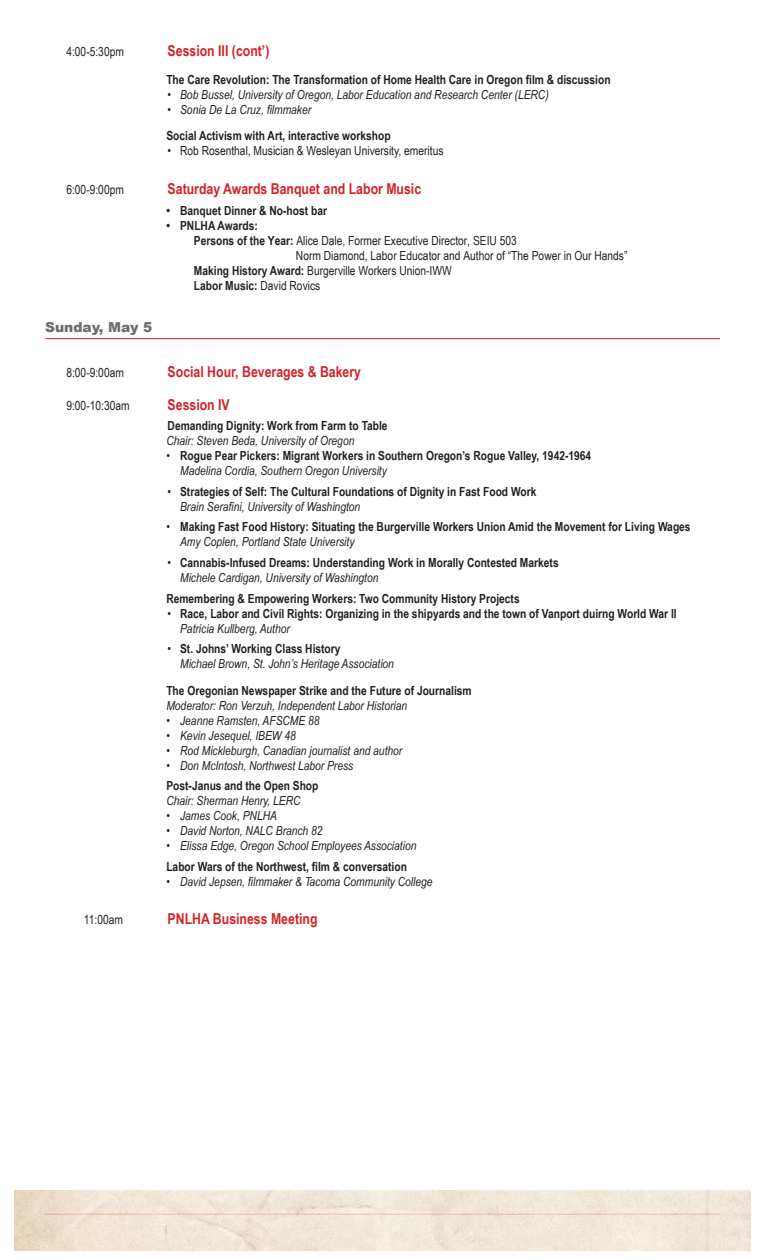
<style>
.page{position:relative;width:765px;height:1260px;background:#fff}
.page>*{position:absolute;margin:0;border:0;box-sizing:border-box;transform-origin:0 0}
.t1{font:700 15px "Arial Narrow";color:#d1232a}
.t2{font:900 13.75px "Arial";color:#6c6d70}
.t3{font:700 12.5px/15px "Arial Narrow";color:#231f20}
.t4{font:italic 12.5px/20.6px "Arial Narrow";color:#231f20}
.t5{font:12.5px "Arial Narrow";color:#231f20}
.s1{font-style:normal}
.s2{font-weight:400}
.s3{font-weight:400;font-style:italic}
.s4{font-weight:700}
.s5{font-weight:700;font-style:normal}
</style>
<div class="page">
<hr style="left:45px;top:338px;width:675px;height:1px;background:#d1232a">
<p class="t5" style="left:66px;top:42px;width:59px">4:00-5:30pm</p>
<p class="t1" style="left:168px;top:39px;width:103px">Session III (cont’)</p>
<p class="t3" style="left:166px;top:72px;width:446px">The Care Revolution: The Transformation of Home Health Care in Oregon film &amp; discussion</p>
<p class="t4" style="left:168px;top:84px;width:383px"><span class="s1">•</span> Bob Bussel, University of Oregon, Labor Education and Research Center (LERC)</p>
<p class="t3" style="left:166px;top:96px;width:226px;line-height:26.2px"><span class="s2">•</span> <span class="s3">Sonia De La Cruz, filmmaker<br></span>Social Activism with Art, interactive workshop</p>
<p class="t5" style="left:168px;top:142px;width:277px">• Rob Rosenthal, Musician &amp; Wesleyan University, emeritus</p>
<p class="t5" style="left:66px;top:180px;width:59px">6:00-9:00pm</p>
<p class="t1" style="left:168px;top:177px;width:255px">Saturday Awards Banquet and Labor Music</p>
<p class="t3" style="left:166px;top:202px;width:162px">• Banquet Dinner &amp; No-host bar</p>
<p class="t3" style="left:166px;top:217px;width:93px">• PNLHA Awards:</p>
<p class="t5" style="left:194px;top:231px;width:325px"><span class="s4">Persons of the Year:</span> Alice Dale, Former Executive Director, SEIU 503</p>
<p class="t5" style="left:296px;top:246px;width:333px">Norm Diamond, Labor Educator and Author of “The Power in Our Hands”</p>
<p class="t5" style="left:194px;top:261px;width:259px"><span class="s4">Making History Award:</span> Burgerville Workers Union-IWW</p>
<p class="t3" style="left:194px;top:277px;width:128px">Labor Music: <span class="s2">David Rovics</span></p>
<p class="t2" style="left:45px;top:317px;width:109px">Sunday, May 5</p>
<p class="t5" style="left:66px;top:363px;width:59px">8:00-9:00am</p>
<p class="t1" style="left:168px;top:360px;width:195px">Social Hour, Beverages &amp; Bakery</p>
<p class="t5" style="left:66px;top:396px;width:65px">9:00-10:30am</p>
<p class="t1" style="left:168px;top:393px;width:64px">Session IV</p>
<p class="t3" style="left:168px;top:418px;width:222px">Demanding Dignity: Work from Farm to Table</p>
<p class="t4" style="left:166px;top:430px;width:190px">Chair: Steven Beda, University of Oregon</p>
<p class="t3" style="left:180px;top:448px;width:413px;text-indent:-14px"><span class="s2">•</span> Rogue Pear Pickers: Migrant Workers in Southern Oregon’s Rogue Valley, 1942-1964<br><span class="s3">Madelina Cordia, Southern Oregon University</span></p>
<p class="t3" style="left:180px;top:483px;width:358px;text-indent:-12px"><span class="s2">•</span> Strategies of Self: The Cultural Foundations of Dignity in Fast Food Work<br><span class="s3">Brain Serafini, University of Washington</span></p>
<p class="t3" style="left:180px;top:519px;width:512px;text-indent:-14px"><span class="s2">•</span> Making Fast Food History: Situating the Burgerville Workers Union Amid the Movement for Living Wages<br><span class="s3">Amy Coplen, Portland State University</span></p>
<p class="t3" style="left:180px;top:555px;width:380px;text-indent:-12px"><span class="s2">•</span> Cannabis-Infused Dreams: Understanding Work in Morally Contested Markets<br><span class="s3">Michele Cardigan, University of Washington</span></p>
<p class="t3" style="left:166px;top:590px;width:355px">Remembering &amp; Empowering Workers: Two Community History Projects</p>
<p class="t3" style="left:180px;top:605px;width:498px;text-indent:-12px"><span class="s2">•</span> Race, Labor and Civil Rights: Organizing in the shipyards and the town of Vanport duirng World War II<br><span class="s3">Patricia Kullberg, Author</span></p>
<p class="t4" style="left:180px;top:641px;width:215px;line-height:15px;text-indent:-12px"><span class="s1">•</span> <span class="s5">St. Johns’ Working Class History<br></span>Michael Brown, St. John’s Heritage Association</p>
<p class="t3" style="left:166px;top:682px;width:307px">The Oregonian Newspaper Strike and the Future of Journalism</p>
<p class="t4" style="left:166px;top:695px;width:242px">Moderator: Ron Verzuh, Independent Labor Historian</p>
<p class="t4" style="left:166px;top:710px;width:155px"><span class="s1">•</span> Jeanne Ramsten, AFSCME 88</p>
<p class="t4" style="left:166px;top:725px;width:131px"><span class="s1">•</span> Kevin Jesequel, IBEW 48</p>
<p class="t4" style="left:166px;top:740px;width:237px"><span class="s1">•</span> Rod Mickleburgh, Canadian journalist and author</p>
<p class="t4" style="left:166px;top:755px;width:188px"><span class="s1">•</span> Don McIntosh, Northwest Labor Press<br><span class="s5">Post-Janus and the Open Shop</span></p>
<p class="t4" style="left:166px;top:790px;width:136px">Chair: Sherman Henry, LERC</p>
<p class="t4" style="left:166px;top:805px;width:112px"><span class="s1">•</span> James Cook, PNLHA</p>
<p class="t4" style="left:166px;top:820px;width:158px"><span class="s1">•</span> David Norton, NALC Branch 82</p>
<p class="t4" style="left:166px;top:835px;width:252px"><span class="s1">•</span> Elissa Edge, Oregon School Employees Association<br><span class="s5">Labor Wars of the Northwest, film &amp; conversation</span></p>
<p class="t4" style="left:166px;top:871px;width:268px"><span class="s1">•</span> David Jepsen, filmmaker &amp; Tacoma Community College</p>
<p class="t5" style="left:84px;top:911px;width:41px">11:00am</p>
<p class="t1" style="left:168px;top:908px;width:151px">PNLHA Business Meeting</p>
</div>
